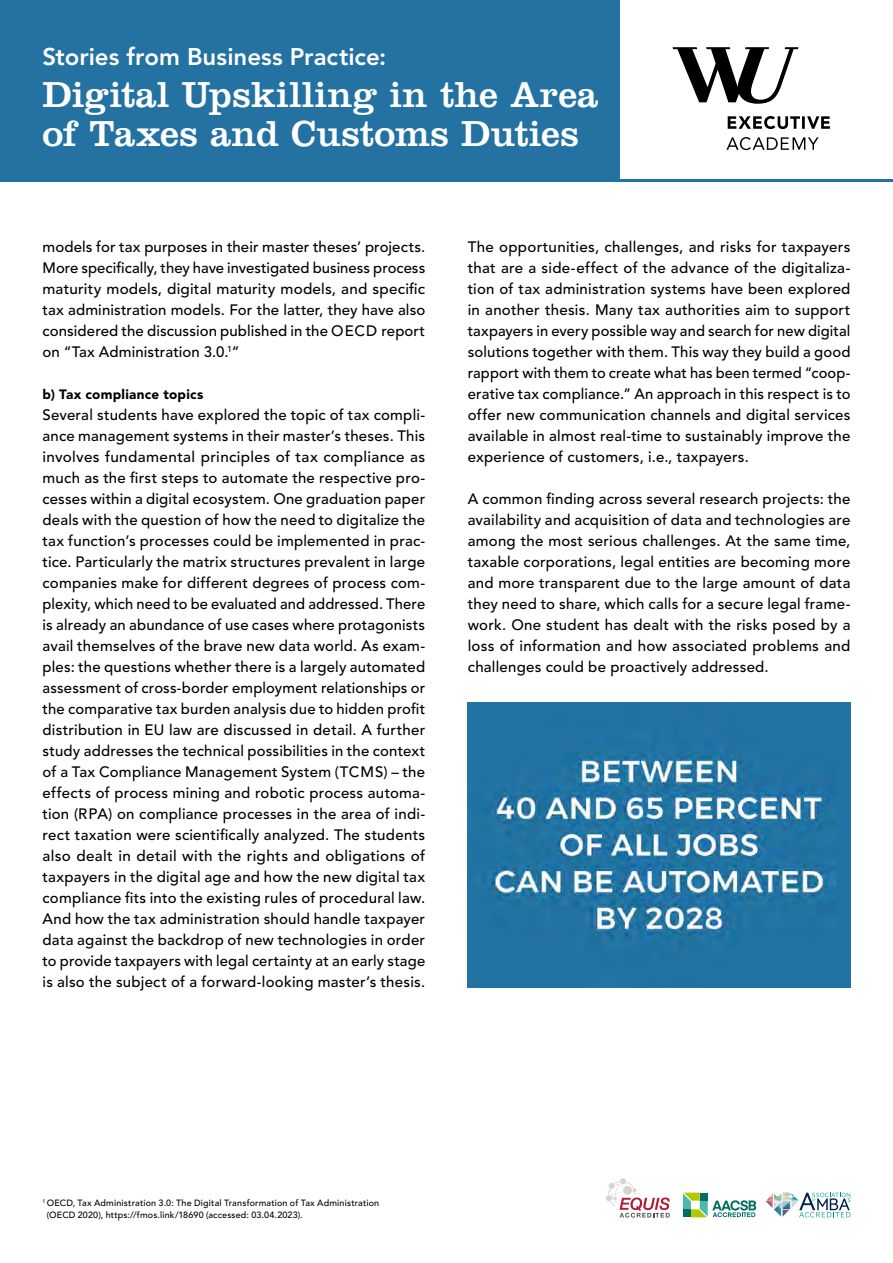
<style>
.page{position:relative;width:893px;height:1263px;background:#fff}
.page>*{position:absolute;margin:0;border:0;box-sizing:border-box;transform-origin:0 0}
.t1{font:37.5px/39px "Clarendon LT Std";letter-spacing:.005em;color:#fff}
.t2{font:800 24px "Avenir LT Std";color:#fff}
.WU17_Copy{font:500 15px/21px "Avenir LT Std";letter-spacing:.015em;color:#000;text-align:justify}
.WU17_Zwiti_2__Bold{font:900 13.5px "Avenir LT Std";letter-spacing:.02em;color:#000}
.WU17_Fußnote{font:500 9px/12px "Avenir LT Std";letter-spacing:.015em;color:#000}
</style>
<div class="page">
<div style="left:0;top:0;width:619px;height:181px;background:#2372a2"></div>
<hr style="left:617px;top:179px;width:276px;height:2px;background:#2372a2">
<svg style="left:673px;top:47px;width:157px;height:103px"></svg>
<svg style="left:683px;top:1192px;width:73px;height:25px"></svg>
<svg style="left:765px;top:1192px;width:85px;height:25px"></svg>
<svg style="left:606px;top:1178px;width:64px;height:39px"></svg>
<img style="left:468px;top:703px;width:382px;height:284px">
<p class="t2" style="left:42px;top:42px;width:346px">Stories from Business Practice:</p>
<p class="t1" style="left:42px;top:74px;width:557px">Digital Upskilling in the Area of Taxes and Customs Duties</p>
<p class="WU17_Copy" style="left:43px;top:237px;width:384px">models for tax purposes in their master theses’ projects.<br>More specifically, they have investigated business process maturity models, digital maturity models, and specific tax administration models. For the latter, they have also considered the discussion published in the OECD report on “Tax Administration 3.0.<sup>1</sup>”</p>
<p class="WU17_Zwiti_2__Bold" style="left:43px;top:386px;width:162px">b) Tax compliance topics</p>
<p class="WU17_Copy" style="left:43px;top:405px;width:384px">Several students have explored the topic of tax compli&shy;ance management systems in their master’s theses. This involves fundamental principles of tax compliance as much as the first steps to automate the respective pro&shy;cesses within a digital ecosystem. One graduation paper deals with the question of how the need to digitalize the tax function’s processes could be implemented in prac&shy;tice. Particularly the matrix structures prevalent in large companies make for different degrees of process com&shy;plexity, which need to be evaluated and addressed. There is already an abundance of use cases where protagonists avail themselves of the brave new data world. As exam&shy;ples: the questions whether there is a largely automated assessment of cross-border employment relationships or the comparative tax burden analysis due to hidden profit distribution in EU law are discussed in detail. A further study addresses the technical possibilities in the context of a Tax Compliance Management System (TCMS) – the effects of process mining and robotic process automa&shy;tion (RPA) on compliance processes in the area of indi&shy;rect taxation were scientifically analyzed. The students also dealt in detail with the rights and obligations of taxpayers in the digital age and how the new digital tax compliance fits into the existing rules of procedural law.<br>And how the tax administration should handle taxpayer data against the backdrop of new technologies in order to provide taxpayers with legal certainty at an early stage is also the subject of a forward-looking master’s thesis.</p>
<p class="WU17_Copy" style="left:468px;top:237px;width:384px">The opportunities, challenges, and risks for taxpayers that are a side-effect of the advance of the digitaliza&shy;tion of tax administration systems have been explored in another thesis. Many tax authorities aim to support taxpayers in every possible way and search for new digital solutions together with them. This way they build a good rapport with them to create what has been termed “coop&shy;erative tax compliance.” An approach in this respect is to offer new communication channels and digital services available in almost real-time to sustainably improve the experience of customers, i.e., taxpayers.</p>
<p class="WU17_Copy" style="left:468px;top:489px;width:384px">A common finding across several research projects: the availability and acquisition of data and technologies are among the most serious challenges. At the same time, taxable corporations, legal entities are becoming more and more transparent due to the large amount of data they need to share, which calls for a secure legal frame&shy;work. One student has dealt with the risks posed by a loss of information and how associated problems and challenges could be proactively addressed.</p>
<p class="WU17_Fußnote" style="left:47px;top:1197px;width:334px;text-indent:-4px"><sup>1</sup> OECD, Tax Administration 3.0: The Digital Transformation of Tax Administration (OECD 2020), https://fmos.link/18690 (accessed: 03.04.2023).</p>
</div>
